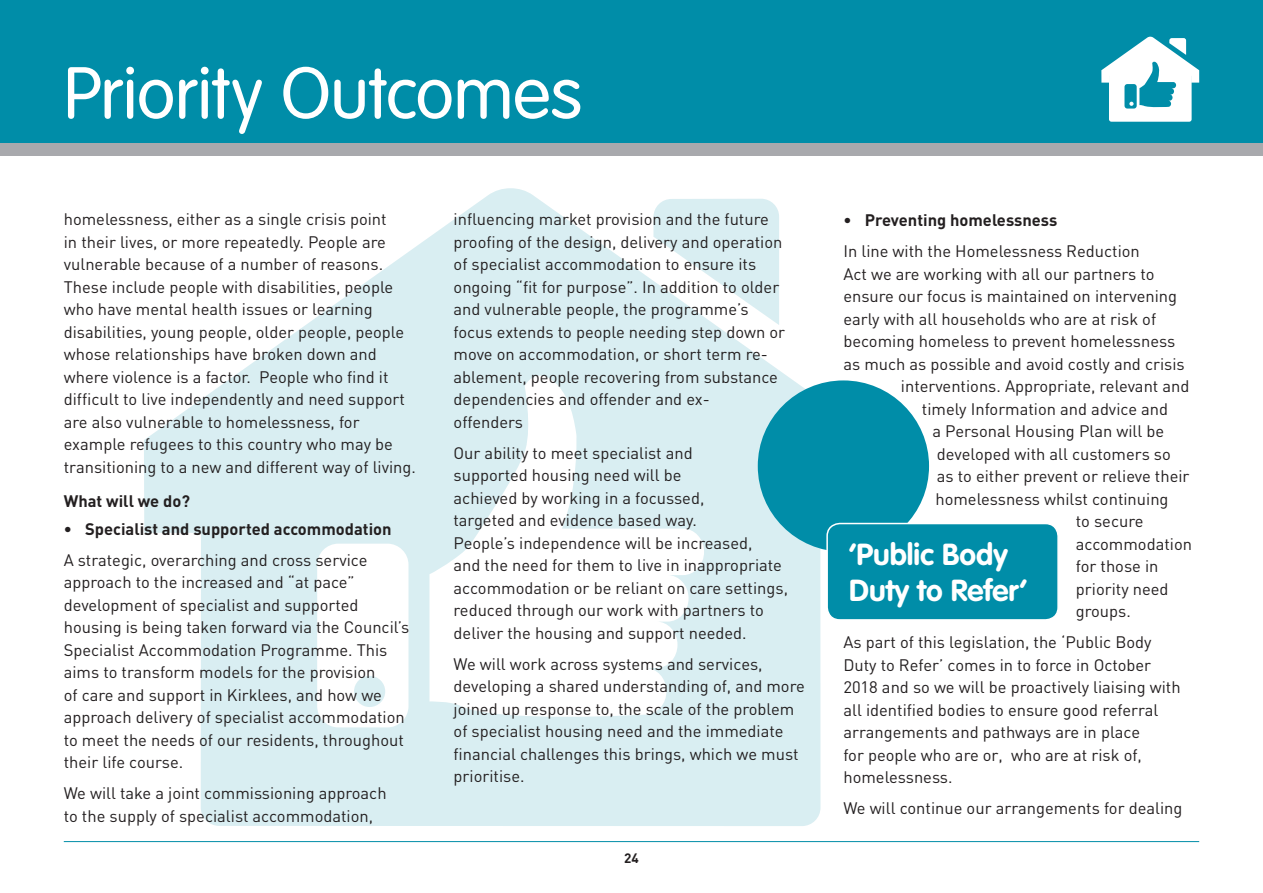
<style>
.page{position:relative;width:1263px;height:893px;background:#fff}
.page>*{position:absolute;margin:0;border:0;box-sizing:border-box;transform-origin:0 0}
.t1{font:300 72px "VAG Rounded LT";letter-spacing:-.005em;color:#fff}
.t2{font:700 30px/36px "VAG Rounded LT";color:#fff}
.t3{font:16.5px/22.5px "DIN";color:#231f20}
.t4{font:700 16.5px "DIN";color:#231f20}
.t5{font:700 13.5px "DIN";color:#231f20}
</style>
<div class="page">
<hr style="left:64px;top:841px;width:1135px;height:1px;background:#008da8">
<div style="left:0;top:0;width:1263px;height:155px;background:#a8a9ad"></div>
<div style="left:0;top:0;width:1263px;height:142px;background:#008da8"></div>
<svg style="left:144px;top:188px;width:617px;height:345px"></svg>
<div style="left:653px;top:199px;width:126px;height:43px;background:#d9eef2"></div>
<svg style="left:201px;top:242px;width:619px;height:584px;fill:#d9eef2"></svg>
<svg style="left:1101px;top:37px;width:98px;height:85px"></svg>
<div style="left:758px;top:380px;width:171px;height:172px;background:#008da8;border-radius:50%"></div>
<div style="left:827px;top:523px;width:231px;height:97px;background:#008da8;border-radius:13px"></div>
<div style="left:826px;top:523px;width:233px;height:98px;border:2px solid #fff;border-radius:13px"></div>
<h1 class="t1" style="left:64px;top:52px;width:520px">Priority Outcomes</h1>
<p class="t3" style="left:64px;top:208px;width:354px">homelessness, either as a single crisis point<br>in their lives, or more repeatedly. People are vulnerable because of a number of reasons.<br>These include people with disabilities, people who have mental health issues or learning disabilities, young people, older people, people whose relationships have broken down and where violence is a factor. People who find it difficult to live independently and need support are also vulnerable to homelessness, for example refugees to this country who may be transitioning to a new and different way of living.</p>
<p class="t4" style="left:64px;top:490px;width:128px">What will we do?</p>
<p class="t4" style="left:64px;top:518px;width:329px">• Specialist and supported accommodation</p>
<p class="t3" style="left:64px;top:549px;width:347px">A strategic, overarching and cross service approach to the increased and “at pace” development of specialist and supported housing is being taken forward via the Council’s Specialist Accommodation Programme. This aims to transform models for the provision<br>of care and support in Kirklees, and how we approach delivery of specialist accommodation to meet the needs of our residents, throughout their life course.</p>
<p class="t3" style="left:64px;top:782px;width:324px">We will take a joint commissioning approach to the supply of specialist accommodation,</p>
<p class="t3" style="left:454px;top:208px;width:333px">influencing market provision and the future proofing of the design, delivery and operation of specialist accommodation to ensure its ongoing “fit for purpose”. In addition to older and vulnerable people, the programme’s focus extends to people needing step down or move on accommodation, or short term re&shy;ablement, people recovering from substance dependencies and offender and ex-<br>offenders</p>
<p class="t3" style="left:454px;top:442px;width:336px">Our ability to meet specialist and<br>supported housing need will be<br>achieved by working in a focussed,<br>targeted and evidence based way.<br>People’s independence will be increased,<br>and the need for them to live in inappropriate accommodation or be reliant on care settings, reduced through our work with partners to deliver the housing and support needed.</p>
<p class="t3" style="left:454px;top:653px;width:353px">We will work across systems and services, developing a shared understanding of, and more joined up response to, the scale of the problem of specialist housing need and the immediate financial challenges this brings, which we must prioritise.</p>
<p class="t5" style="left:624px;top:849px;width:16px">24</p>
<p class="t4" style="left:843px;top:209px;width:215px">• Preventing homelessness</p>
<p class="t3" style="left:843px;top:240px;width:298px">In line with the Homelessness Reduction</p>
<p class="t3" style="left:843px;top:263px;width:313px">Act we are working with all our partners to</p>
<p class="t3" style="left:843px;top:285px;width:335px">ensure our focus is maintained on intervening</p>
<p class="t3" style="left:843px;top:308px;width:314px">early with all households who are at risk of</p>
<p class="t3" style="left:843px;top:330px;width:333px">becoming homeless to prevent homelessness</p>
<p class="t3" style="left:843px;top:353px;width:343px">as much as possible and avoid costly and crisis</p>
<p class="t3" style="left:901px;top:375px;width:290px">interventions. Appropriate, relevant and</p>
<p class="t3" style="left:922px;top:398px;width:248px">timely Information and advice and</p>
<p class="t3" style="left:932px;top:420px;width:233px">a Personal Housing Plan will be</p>
<p class="t3" style="left:937px;top:443px;width:235px">developed with all customers so</p>
<p class="t3" style="left:937px;top:465px;width:254px">as to either prevent or relieve their</p>
<p class="t3" style="left:935px;top:488px;width:235px">homelessness whilst continuing</p>
<p class="t3" style="left:1076px;top:510px;width:69px">to secure</p>
<p class="t3" style="left:1076px;top:533px;width:118px">accommodation</p>
<p class="t3" style="left:1076px;top:555px;width:84px">for those in</p>
<p class="t3" style="left:1076px;top:578px;width:94px">priority need</p>
<p class="t3" style="left:1076px;top:600px;width:56px">groups.</p>
<p class="t3" style="left:843px;top:631px;width:339px">As part of this legislation, the ‘Public Body Duty to Refer’ comes in to force in October 2018 and so we will be proactively liaising with all identified bodies to ensure good referral arrangements and pathways are in place<br>for people who are or, who are at risk of, homelessness.</p>
<p class="t3" style="left:843px;top:797px;width:341px">We will continue our arrangements for dealing</p>
<h2 class="t2" style="left:849px;top:538px;width:179px">‘Public Body<br>Duty to Refer’</h2>
</div>
